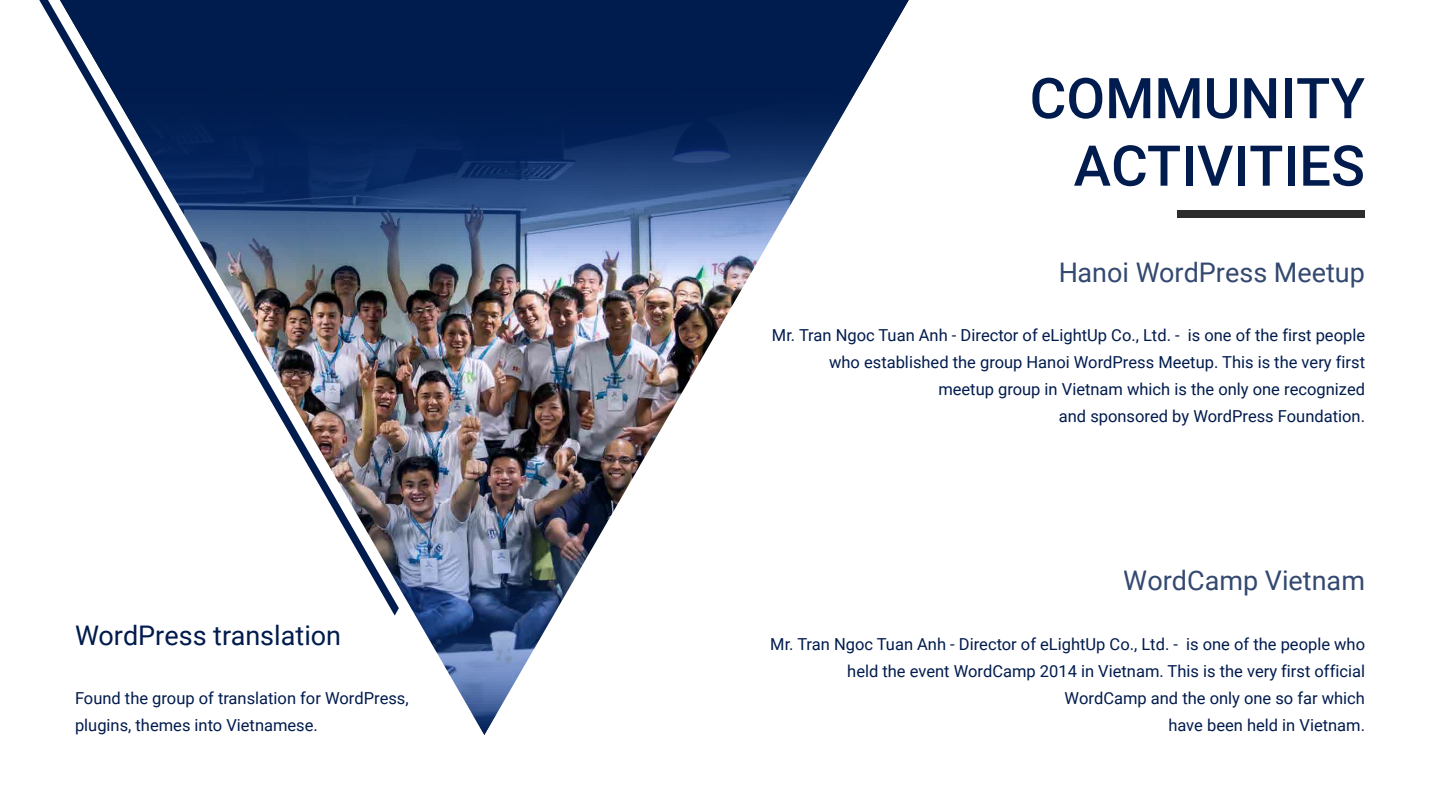
<style>
.page{position:relative;width:1440px;height:810px;background:#fff}
.page>*{position:absolute;margin:0;border:0;box-sizing:border-box;transform-origin:0 0}
.t1{font:500 56.25px/67.5px "Roboto";color:#001b4d;text-align:right}
.t2{font:27px "Roboto";color:#001b4d}
.t3{font:16.5px/27px "Roboto";color:#001b4d;text-align:right}
</style>
<div class="page">
<img style="left:60px;top:0;width:849px;height:735px">
<div style="left:1178px;top:210px;width:187px;height:8px;background:#2d2d2d"></div>
<h2 class="t2" style="left:75px;top:617px;width:268px">WordPress translation</h2>
<p class="t3" style="left:75px;top:684px;width:335px;text-align:left">Found the group of translation for WordPress, plugins, themes into Vietnamese.</p>
<h1 class="t1" style="left:1030px;top:62px;width:337px">COMMUNITY<br>ACTIVITIES</h1>
<h2 class="t2" style="left:1058px;top:253px;width:308px">Hanoi WordPress Meetup</h2>
<p class="t3" style="left:772px;top:321px;width:595px">Mr. Tran Ngoc Tuan Anh - Director of eLightUp Co., Ltd. - is one of the first people who established the group Hanoi WordPress Meetup. This is the very first meetup group in Vietnam which is the only one recognized<br>and sponsored by WordPress Foundation.</p>
<h2 class="t2" style="left:1124px;top:562px;width:243px">WordCamp Vietnam</h2>
<p class="t3" style="left:770px;top:630px;width:596px">Mr. Tran Ngoc Tuan Anh - Director of eLightUp Co., Ltd. - is one of the people who held the event WordCamp 2014 in Vietnam. This is the very first official WordCamp and the only one so far which<br>have been held in Vietnam.</p>
</div>
